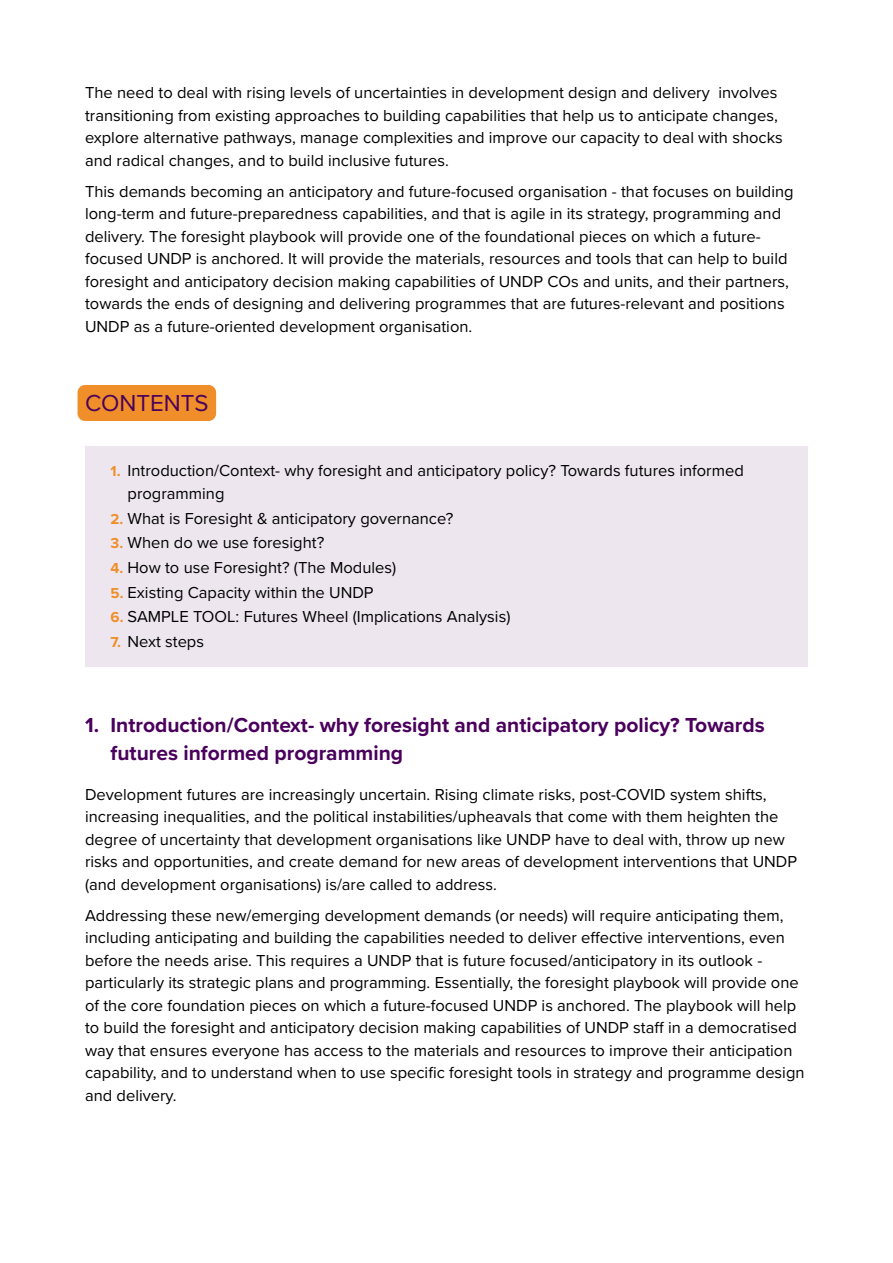
<style>
.page{position:relative;width:893px;height:1263px;background:#fff}
.page>*{position:absolute;margin:0;border:0;box-sizing:border-box;transform-origin:0 0}
.t1{font:24px "Proxima Nova";color:#4a005c}
.t2{font:700 21px/28.5px "Proxima Nova";color:#4a005c}
.t3{font:16.5px/22.5px "Proxima Nova";color:#000}
.s1{font-weight:700;font-size:15px;color:#f08f29}
</style>
<div class="page">
<div style="left:78px;top:385px;width:138px;height:36px;background:#f08f29;border-radius:8px"></div>
<div style="left:85px;top:446px;width:723px;height:73px;background:#ede6ef"></div>
<div style="left:85px;top:518px;width:723px;height:51px;background:#ede6ef"></div>
<div style="left:85px;top:567px;width:723px;height:51px;background:#ede6ef"></div>
<div style="left:85px;top:617px;width:723px;height:50px;background:#ede6ef"></div>
<p class="t3" style="left:85px;top:81px;width:699px">The need to deal with rising levels of uncertainties in development design and delivery involves transitioning from existing approaches to building capabilities that help us to anticipate changes, explore alternative pathways, manage complexities and improve our capacity to deal with shocks and radical changes, and to build inclusive futures.</p>
<p class="t3" style="left:85px;top:179px;width:710px">This demands becoming an anticipatory and future-focused organisation - that focuses on building long-term and future-preparedness capabilities, and that is agile in its strategy, programming and delivery. The foresight playbook will provide one of the foundational pieces on which a future&shy;focused UNDP is anchored. It will provide the materials, resources and tools that can help to build foresight and anticipatory decision making capabilities of UNDP COs and units, and their partners, towards the ends of designing and delivering programmes that are futures-relevant and positions UNDP as a future-oriented development organisation.</p>
<h1 class="t1" style="left:85px;top:386px;width:125px">CONTENTS</h1>
<p class="t3" style="left:128px;top:459px;width:618px;text-indent:-17px"><span class="s1">1.</span> Introduction/Context- why foresight and anticipatory policy? Towards futures informed programming</p>
<p class="t3" style="left:111px;top:506px;width:344px"><span class="s1">2.</span> What is Foresight &amp; anticipatory governance?</p>
<p class="t3" style="left:111px;top:531px;width:215px"><span class="s1">3.</span> When do we use foresight?</p>
<p class="t3" style="left:111px;top:555px;width:287px"><span class="s1">4.</span> How to use Foresight? (The Modules)</p>
<p class="t3" style="left:111px;top:580px;width:265px"><span class="s1">5.</span> Existing Capacity within the UNDP</p>
<p class="t3" style="left:111px;top:605px;width:401px"><span class="s1">6.</span> SAMPLE TOOL: Futures Wheel (Implications Analysis)</p>
<p class="t3" style="left:111px;top:629px;width:95px"><span class="s1">7.</span> Next steps</p>
<p class="t2" style="left:111px;top:710px;width:656px;text-indent:-26px">1. Introduction/Context- why foresight and anticipatory policy? Towards futures informed programming</p>
<p class="t3" style="left:85px;top:782px;width:714px">Development futures are increasingly uncertain. Rising climate risks, post-COVID system shifts, increasing inequalities, and the political instabilities/upheavals that come with them heighten the degree of uncertainty that development organisations like UNDP have to deal with, throw up new risks and opportunities, and create demand for new areas of development interventions that UNDP (and development organisations) is/are called to address.</p>
<p class="t3" style="left:85px;top:903px;width:721px">Addressing these new/emerging development demands (or needs) will require anticipating them, including anticipating and building the capabilities needed to deliver effective interventions, even before the needs arise. This requires a UNDP that is future focused/anticipatory in its outlook - particularly its strategic plans and programming. Essentially, the foresight playbook will provide one of the core foundation pieces on which a future-focused UNDP is anchored. The playbook will help to build the foresight and anticipatory decision making capabilities of UNDP staff in a democratised way that ensures everyone has access to the materials and resources to improve their anticipation capability, and to understand when to use specific foresight tools in strategy and programme design and delivery.</p>
</div>
